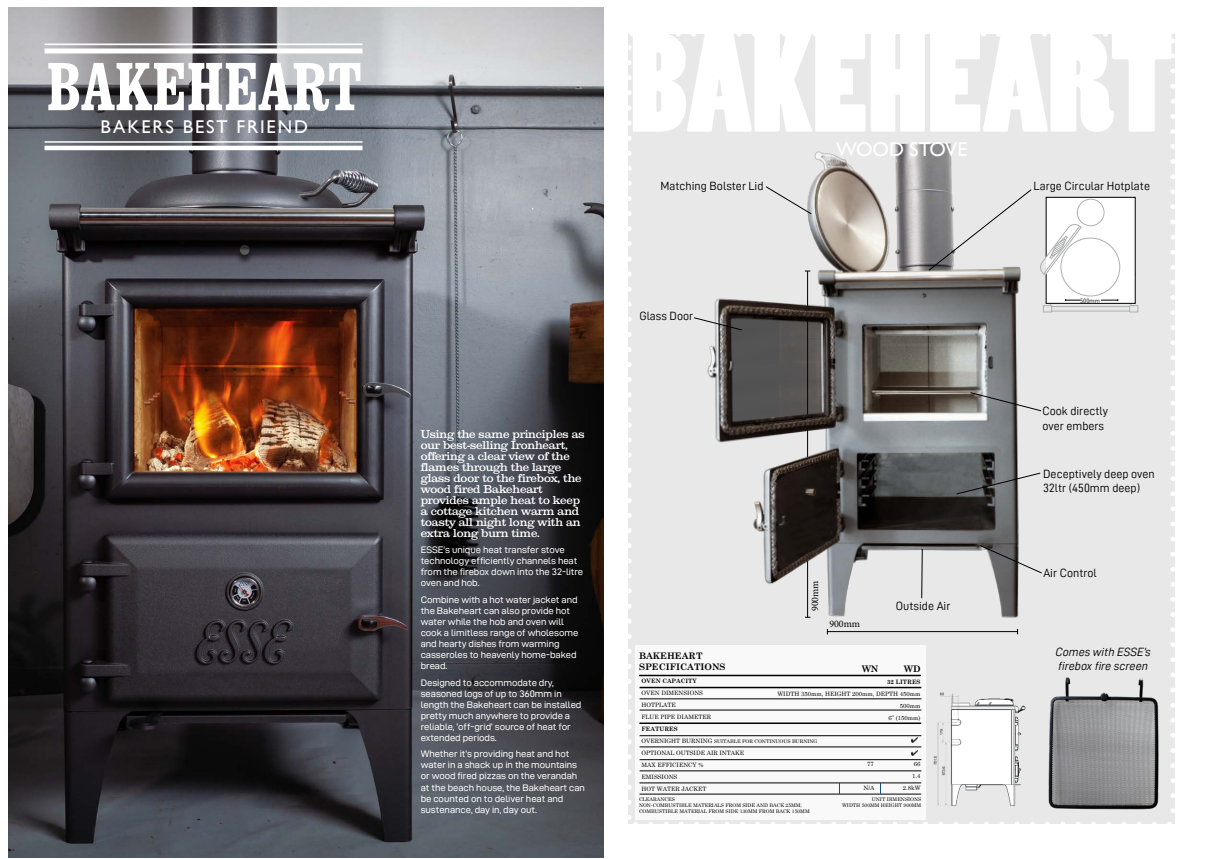
<style>
.page{position:relative;width:1208px;height:859px;background:#fff}
.page>*{position:absolute;margin:0;border:0;box-sizing:border-box;transform-origin:0 0}
.t1{font:132px "Poplar Std";color:#fff}
.t2{font:700 condensed 66.8px "Clarendon BT";color:#fff}
.t3{font:20px "Gill Sans";color:#fff}
.t4{font:18.5px "Gill Sans";letter-spacing:.1em;color:#fff}
.t5{font:12px/14.4px "D DIN";color:#000}
.t6{font:12px/14.4px "D DIN Italic";color:#000}
.t7{font:11px/11px "Clarxndon";letter-spacing:-.005em;color:#fff}
.t8{font:10px "Minion Pro";color:#000}
.t9{font:9.5px/11px "D DIN Exp";letter-spacing:-.005em;color:#fff}
.t10{font:700 9px/10.8px "Century Schoolbook";color:#000}
.t11{font:6.3px "D DIN";letter-spacing:.01em;color:#000}
.t12{font:6px/12px "Century Schoolbook";color:#000}
.t13{font:700 6px "Century Schoolbook";color:#000}
.t14{font:5px/6px "Century Schoolbook";color:#000}
.s1{font-size:6px}
</style>
<div class="page">
<div style="left:628px;top:34px;width:546px;height:790px;background:#e8e8e8"></div>
<svg style="left:628px;top:63px;width:4px;height:742px"></svg>
<svg style="left:651px;top:822px;width:506px;height:2px"></svg>
<svg style="left:628px;top:817px;width:8px;height:7px"></svg>
<svg style="left:1170px;top:48px;width:5px;height:748px"></svg>
<svg style="left:645px;top:34px;width:506px;height:3px"></svg>
<svg style="left:1166px;top:34px;width:9px;height:8px"></svg>
<img style="left:707px;top:143px;width:314px;height:475px">
<div style="left:636px;top:645px;width:290px;height:175px;background:#fff"></div>
<img style="left:9px;top:8px;width:595px;height:850px">
<hr style="left:45px;top:44px;width:317px;height:1px;background:#fff">
<div style="left:45px;top:49px;width:317px;height:5px;background:#fff"></div>
<hr style="left:45px;top:141px;width:317px;height:2px;background:#fff">
<hr style="left:45px;top:146px;width:317px;height:4px;background:#fff">
<hr style="left:639px;top:687px;width:282px;height:1px;background:#000">
<hr style="left:639px;top:675px;width:281px;height:1px;background:#000">
<hr style="left:639px;top:722px;width:282px;height:2px;background:#000">
<hr style="left:639px;top:699px;width:282px;height:1px;background:#000">
<hr style="left:639px;top:710px;width:282px;height:1px;background:#000">
<hr style="left:639px;top:735px;width:282px;height:1px;background:#000">
<hr style="left:639px;top:747px;width:282px;height:1px;background:#000">
<hr style="left:639px;top:759px;width:282px;height:1px;background:#000">
<hr style="left:639px;top:771px;width:282px;height:1px;background:#000">
<hr style="left:639px;top:783px;width:282px;height:1px;background:#000">
<hr style="left:639px;top:794px;width:282px;height:1px;background:#000">
<svg style="left:912px;top:737px;width:5px;height:6px"></svg>
<svg style="left:912px;top:750px;width:5px;height:5px"></svg>
<img style="left:933px;top:692px;width:93px;height:114px">
<svg style="left:979px;top:545px;width:63px;height:29px"></svg>
<hr style="left:827px;top:631px;width:190px;height:1px;background:#000">
<svg style="left:969px;top:392px;width:73px;height:20px"></svg>
<svg style="left:928px;top:189px;width:104px;height:82px"></svg>
<svg style="left:694px;top:317px;width:48px;height:14px"></svg>
<svg style="left:765px;top:186px;width:47px;height:29px"></svg>
<hr style="left:1051px;top:311px;width:78px;height:1px;background:#aeb0af">
<hr style="left:1051px;top:306px;width:78px;height:1px;background:#aeb0af">
<div style="left:1043px;top:305px;width:8px;height:7px;border:1px solid #aeb0af"></div>
<div style="left:1129px;top:305px;width:9px;height:7px;border:1px solid #aeb0af"></div>
<svg style="left:1040px;top:197px;width:96px;height:109px"></svg>
<div style="left:1079px;top:297px;width:21px;height:6px;background:#fff"></div>
<svg style="left:955px;top:472px;width:86px;height:23px"></svg>
<svg style="left:921px;top:548px;width:2px;height:51px"></svg>
<img style="left:1048px;top:677px;width:111px;height:133px">
<h2 class="t2" style="left:46px;top:45px;width:317px">BAKEHEART</h2>
<h3 class="t4" style="left:101px;top:116px;width:209px">BAKERS BEST FRIEND</h3>
<p class="t7" style="left:421px;top:428px;width:165px">Using the same principles as our best-selling Ironheart, offering a clear view of the flames through the large glass door to the firebox, the wood fired Bakeheart provides ample heat to keep a cottage kitchen warm and toasty all night long with an extra long burn time.</p>
<p class="t9" style="left:421px;top:544px;width:164px">ESSE’s unique heat transfer stove technology efficiently channels heat from the firebox down into the 32-litre oven and hob.</p>
<p class="t9" style="left:421px;top:594px;width:159px">Combine with a hot water jacket and the Bakeheart can also provide hot water while the hob and oven will cook a limitless range of wholesome and hearty dishes from warming casseroles to heavenly home-baked bread.</p>
<p class="t9" style="left:421px;top:677px;width:162px">Designed to accommodate dry, seasoned logs of up to 360mm in length the Bakeheart can be installed pretty much anywhere to provide a reliable, ‘off-grid’ source of heat for extended periods.</p>
<p class="t9" style="left:421px;top:748px;width:166px">Whether it’s providing heat and hot water in a shack up in the mountains or wood fired pizzas on the verandah at the beach house, the Bakeheart can be counted on to deliver heat and sustenance, day in, day out.</p>
<h1 class="t1" style="left:630px;top:10px;width:545px">BAKEHEART</h1>
<h3 class="t3" style="left:836px;top:137px;width:133px">WOOD STOVE</h3>
<p class="t5" style="left:660px;top:179px;width:105px">Matching Bolster Lid</p>
<p class="t5" style="left:639px;top:309px;width:55px">Glass Door</p>
<p class="t8" style="left:808px;top:611px;width:32px;rotate:-90deg">900mm</p>
<p class="t8" style="left:829px;top:617px;width:32px">900mm</p>
<p class="t5" style="left:896px;top:599px;width:56px">Outside Air</p>
<p class="t10" style="left:639px;top:650px;width:88px">BAKEHEART<br>SPECIFICATIONS</p>
<p class="t10" style="left:862px;top:663px;width:18px">WN</p>
<p class="t10" style="left:904px;top:663px;width:18px">WD</p>
<p class="t13" style="left:887px;top:677px;width:35px">32 LITRES</p>
<p class="t12" style="left:777px;top:688px;width:145px;text-align:right">WIDTH 350mm, HEIGHT 200mm, DEPTH 450mm<br>500mm<br>6” (150mm)</p>
<p class="t13" style="left:641px;top:676px;width:57px">OVEN CAPACITY</p>
<p class="t12" style="left:641px;top:686px;width:71px">OVEN DIMENSIONS<br>HOTPLATE<br>FLUE PIPE DIAMETER</p>
<p class="t13" style="left:641px;top:724px;width:38px">FEATURES</p>
<p class="t14" style="left:641px;top:738px;width:177px"><span class="s1">OVERNIGHT BURNING</span> SUITABLE FOR CONTINUOUS BURNING</p>
<p class="t12" style="left:641px;top:746px;width:104px">OPTIONAL OUTSIDE AIR INTAKE<br>MAX EFFICIENCY %<br>EMISSIONS<br>HOT WATER JACKET</p>
<p class="t12" style="left:867px;top:758px;width:8px">77</p>
<p class="t12" style="left:912px;top:758px;width:10px">66<br>1.4</p>
<p class="t12" style="left:863px;top:782px;width:12px">N/A</p>
<p class="t12" style="left:902px;top:782px;width:19px">2.8kW</p>
<p class="t14" style="left:639px;top:796px;width:172px">CLEARANCES<br>NON-COMBUSTIBLE MATERIALS FROM SIDE AND BACK 25MM;<br>COMBUSTIBLE MATERIAL FROM SIDE 130MM FROM BACK 150MM</p>
<p class="t14" style="left:842px;top:796px;width:81px;text-align:right">UNIT DIMENSIONS<br>WIDTH 500MM HEIGHT 900MM</p>
<p class="t5" style="left:1033px;top:179px;width:118px">Large Circular Hotplate</p>
<p class="t11" style="left:1080px;top:297px;width:21px">500mm</p>
<p class="t5" style="left:1042px;top:404px;width:67px">Cook directly over embers</p>
<p class="t5" style="left:1043px;top:466px;width:113px">Deceptively deep oven<br>32ltr (450mm deep)</p>
<p class="t5" style="left:1043px;top:565px;width:55px">Air Control</p>
<p class="t6" style="left:1055px;top:644px;width:97px">Comes with ESSE’s firebox fire screen</p>
</div>
